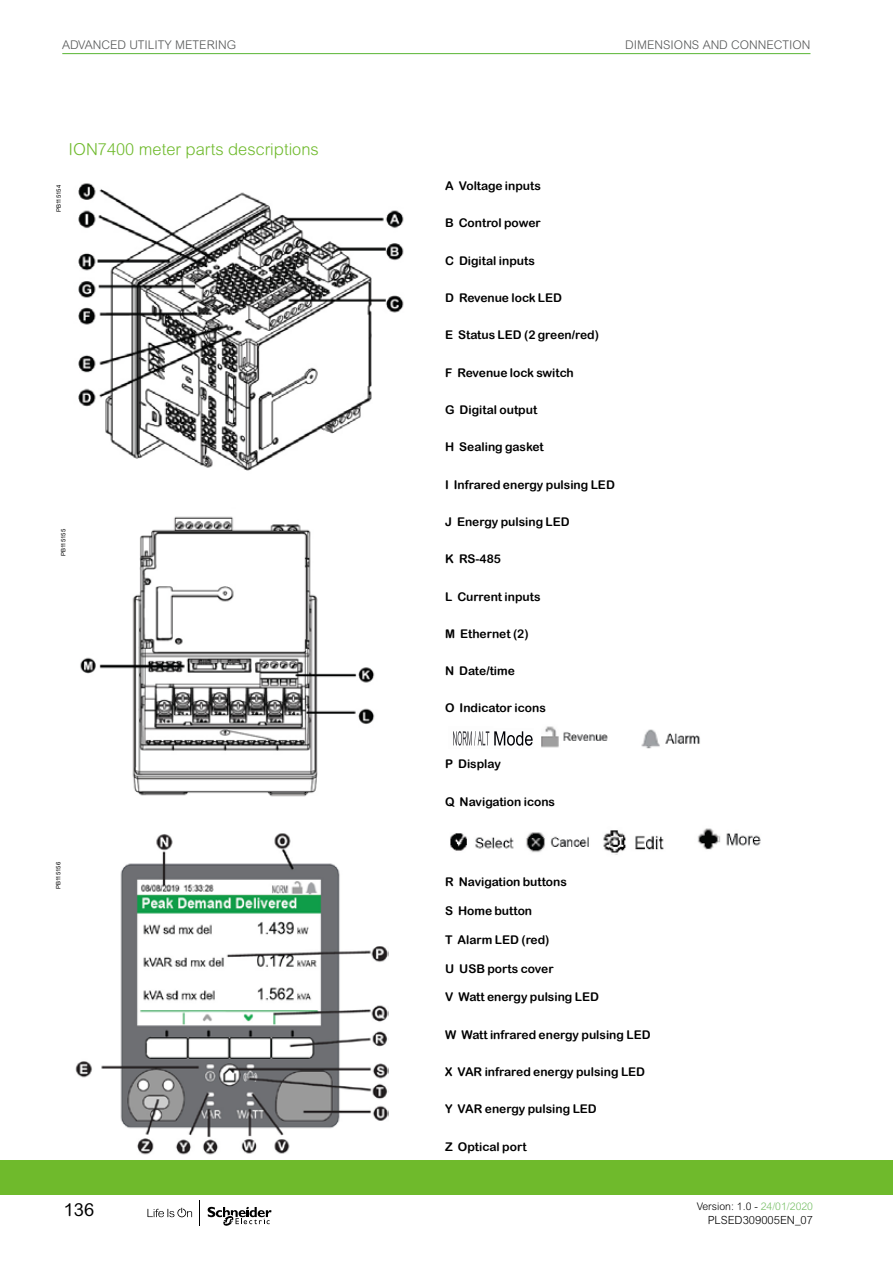
<style>
.page{position:relative;width:893px;height:1263px;background:#fff}
.page>*{position:absolute;margin:0;border:0;box-sizing:border-box;transform-origin:0 0}
.t1{font:18px "Arial Rounded MT Std";color:#000}
.t2{font:300 16.5px "Arial Rounded MT Std";color:#6fba2c}
.t3{font:12px "Arial Rounded MT Bold";color:#000}
.t4{font:300 12px "Arial Rounded MT Std";color:#555757}
.t5{font:300 11.25px "Arial Rounded MT Std";color:#000}
.t6{font:300 10.5px "Arial Rounded MT Std";color:#000}
.t7{font:6px "Arial";color:#000}
.s1{color:#74be63}
</style>
<div class="page">
<img style="left:78px;top:183px;width:326px;height:288px">
<img style="left:80px;top:516px;width:295px;height:281px">
<img style="left:72px;top:833px;width:317px;height:328px">
<img style="left:450px;top:833px;width:64px;height:18px">
<img style="left:526px;top:832px;width:63px;height:21px">
<img style="left:603px;top:830px;width:61px;height:25px">
<img style="left:453px;top:731px;width:80px;height:15px">
<img style="left:541px;top:726px;width:67px;height:22px">
<img style="left:641px;top:729px;width:59px;height:20px">
<img style="left:697px;top:828px;width:64px;height:22px">
<hr style="left:62px;top:53px;width:748px;height:1px;background:#59b533">
<div style="left:0;top:1161px;width:893px;height:34px;background:#6fba2c"></div>
<svg style="left:147px;top:1208px;width:45px;height:9px"></svg>
<svg style="left:208px;top:1207px;width:64px;height:19px"></svg>
<p class="t4" style="left:62px;top:37px;width:175px">ADVANCED UTILITY METERING</p>
<p class="t4" style="left:625px;top:37px;width:187px">DIMENSIONS AND CONNECTION</p>
<h2 class="t2" style="left:69px;top:140px;width:252px">ION7400 meter parts descriptions</h2>
<p class="t7" style="left:55px;top:212px;width:29px;rotate:-90deg">PB115154</p>
<p class="t7" style="left:59px;top:556px;width:29px;rotate:-90deg">PB115155</p>
<p class="t7" style="left:54px;top:889px;width:29px;rotate:-90deg">PB115156</p>
<h1 class="t1" style="left:64px;top:1199px;width:32px">136</h1>
<p class="t3" style="left:445px;top:179px;width:97px">A Voltage inputs</p>
<p class="t3" style="left:445px;top:216px;width:97px">B Control power</p>
<p class="t3" style="left:445px;top:253px;width:91px">C Digital inputs</p>
<p class="t3" style="left:445px;top:291px;width:118px">D Revenue lock LED</p>
<p class="t3" style="left:445px;top:328px;width:155px">E Status LED (2 green/red)</p>
<p class="t3" style="left:445px;top:365px;width:130px">F Revenue lock switch</p>
<p class="t3" style="left:445px;top:403px;width:93px">G Digital output</p>
<p class="t3" style="left:445px;top:440px;width:100px">H Sealing gasket</p>
<p class="t3" style="left:445px;top:477px;width:171px">I Infrared energy pulsing LED</p>
<p class="t3" style="left:445px;top:515px;width:126px">J Energy pulsing LED</p>
<p class="t3" style="left:445px;top:552px;width:57px">K RS-485</p>
<p class="t3" style="left:445px;top:589px;width:97px">L Current inputs</p>
<p class="t3" style="left:445px;top:626px;width:85px">M Ethernet (2)</p>
<p class="t3" style="left:445px;top:664px;width:71px">N Date/time</p>
<p class="t3" style="left:445px;top:701px;width:102px">O Indicator icons</p>
<p class="t3" style="left:445px;top:757px;width:57px">P Display</p>
<p class="t3" style="left:445px;top:794px;width:111px">Q Navigation icons</p>
<p class="t3" style="left:445px;top:875px;width:123px">R Navigation buttons</p>
<p class="t3" style="left:445px;top:904px;width:88px">S Home button</p>
<p class="t3" style="left:445px;top:932px;width:106px">T Alarm LED (red)</p>
<p class="t3" style="left:445px;top:961px;width:110px">U USB ports cover</p>
<p class="t3" style="left:445px;top:990px;width:155px">V Watt energy pulsing LED</p>
<p class="t3" style="left:445px;top:1027px;width:207px">W Watt infrared energy pulsing LED</p>
<p class="t3" style="left:445px;top:1065px;width:201px">X VAR infrared energy pulsing LED</p>
<p class="t3" style="left:445px;top:1102px;width:153px">Y VAR energy pulsing LED</p>
<p class="t3" style="left:445px;top:1139px;width:83px">Z Optical port</p>
<p class="t6" style="left:697px;top:1200px;width:118px">Version: 1.0 - <span class="s1">24/01/2020</span></p>
<p class="t5" style="left:708px;top:1213px;width:107px">PLSED309005EN_07</p>
</div>
